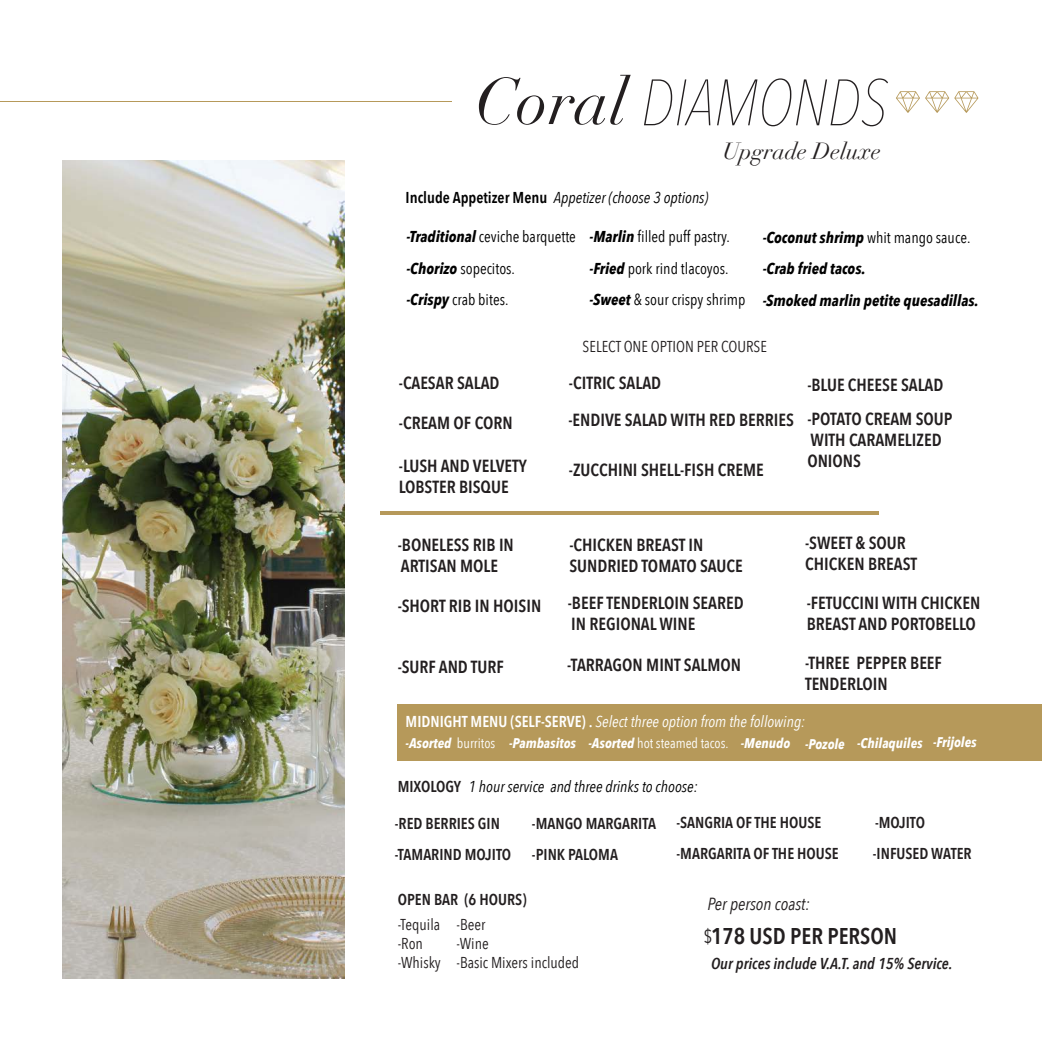
<style>
.page{position:relative;width:1042px;height:1042px;background:#fff}
.page>*{position:absolute;margin:0;border:0;box-sizing:border-box;transform-origin:0 0}
.t1{font:italic 200 64.75px "Avenir Next Condensed";color:#231f20}
.t2{font:600 22.75px "Avenir Next Condensed";color:#231f20}
.t3{font:italic 22.75px "Didot";color:#231f20}
.t4{font:19.25px "Avenir Next Condensed";color:#231f20}
.t5{font:600 17.5px/21px "Avenir Next Condensed";color:#231f20}
.t6{font:italic 17.5px "Avenir Next Condensed";color:#231f20}
.t7{font:15.75px/31.5px "Avenir Next Condensed";color:#000}
.t8{font:600 15.75px "Avenir Next Condensed";color:#231f20}
.t9{font:italic 15.75px "Avenir Next Condensed";color:#000}
.t10{font:15.75px "Avenir Next Condensed";color:#231f20}
.t11{font:italic 15.75px "Avenir Next Condensed";color:#fff}
.t12{font:italic 700 15.75px/31.5px "Avenir Next Condensed";color:#000}
.t13{font:italic 600 15.75px "Avenir Next Condensed";color:#231f20}
.t14{font:italic 700 14px "Avenir Next Condensed";color:#fff}
.t15{font:14px "Avenir Next Condensed";color:#fff}
.s1{font-family:"Didot";font-weight:400}
.s2{font-weight:600;font-style:normal}
.s3{font-weight:700;font-style:italic}
.s4{font-weight:400;font-style:normal}
</style>
<div class="page">
<hr style="left:0;top:101px;width:451px;height:1px;background:#b6995a">
<img style="left:63px;top:160px;width:281px;height:819px">
<hr style="left:380px;top:512px;width:498px;height:3px;background:#b6995a">
<div style="left:398px;top:704px;width:644px;height:57px;background:#b6995a"></div>
<svg style="left:896px;top:91px;width:82px;height:22px"></svg>
<p class="t1" style="left:475px;top:64px;width:414px"><span class="s1">Coral</span> DIAMONDS</p>
<p class="t9" style="left:406px;top:188px;width:304px"><span class="s2">Include Appetizer Menu</span> Appetizer (choose 3 options)</p>
<p class="t3" style="left:722px;top:137px;width:159px">Upgrade Deluxe</p>
<p class="t7" style="left:406px;top:220px;width:171px"><span class="s3">-Traditional</span> ceviche barquette</p>
<p class="t7" style="left:406px;top:251px;width:110px"><span class="s3">-Chorizo</span> sopecitos.</p>
<p class="t7" style="left:406px;top:283px;width:104px"><span class="s3">-Crispy</span> crab bites.</p>
<p class="t7" style="left:590px;top:220px;width:142px"><span class="s3">-Marlin</span> filled puff pastry.</p>
<p class="t7" style="left:590px;top:251px;width:157px"><span class="s3">-Fried</span> pork rind tlacoyos. <span class="s3">-Sweet</span> &amp; sour crispy shrimp</p>
<p class="t7" style="left:763px;top:221px;width:209px"><span class="s3">-Coconut shrimp</span> whit mango sauce.</p>
<p class="t12" style="left:763px;top:253px;width:218px">-Crab fried tacos.<br>-Smoked marlin petite quesadillas.</p>
<p class="t10" style="left:583px;top:333px;width:186px">SELECT ONE OPTION PER COURSE</p>
<p class="t5" style="left:399px;top:371px;width:102px">-CAESAR SALAD</p>
<p class="t5" style="left:807px;top:374px;width:138px">-BLUE CHEESE SALAD</p>
<p class="t5" style="left:569px;top:371px;width:94px">-CITRIC SALAD</p>
<p class="t5" style="left:399px;top:412px;width:115px">-CREAM OF CORN</p>
<p class="t5" style="left:399px;top:455px;width:130px">-LUSH AND VELVETY<br>LOBSTER BISQUE</p>
<p class="t5" style="left:568px;top:409px;width:227px">-ENDIVE SALAD WITH RED BERRIES</p>
<p class="t5" style="left:569px;top:459px;width:196px">-ZUCCHINI SHELL-FISH CREME</p>
<p class="t5" style="left:807px;top:408px;width:147px">-POTATO CREAM SOUP</p>
<p class="t5" style="left:810px;top:429px;width:133px">WITH CARAMELIZED</p>
<p class="t5" style="left:807px;top:450px;width:55px">ONIONS</p>
<p class="t5" style="left:398px;top:533px;width:118px">-BONELESS RIB IN</p>
<p class="t5" style="left:401px;top:554px;width:99px">ARTISAN MOLE</p>
<p class="t5" style="left:569px;top:533px;width:135px">-CHICKEN BREAST IN</p>
<p class="t5" style="left:569px;top:554px;width:175px">SUNDRIED TOMATO SAUCE</p>
<p class="t5" style="left:805px;top:532px;width:102px">-SWEET &amp; SOUR</p>
<p class="t5" style="left:805px;top:553px;width:113px">CHICKEN BREAST</p>
<p class="t5" style="left:398px;top:595px;width:145px">-SHORT RIB IN HOISIN</p>
<p class="t5" style="left:568px;top:592px;width:177px">-BEEF TENDERLOIN SEARED</p>
<p class="t5" style="left:571px;top:613px;width:126px">IN REGIONAL WINE</p>
<p class="t5" style="left:567px;top:654px;width:175px">-TARRAGON MINT SALMON</p>
<p class="t5" style="left:398px;top:655px;width:108px">-SURF AND TURF</p>
<p class="t5" style="left:807px;top:592px;width:175px">-FETUCCINI WITH CHICKEN</p>
<p class="t5" style="left:807px;top:613px;width:171px">BREAST AND PORTOBELLO</p>
<p class="t5" style="left:805px;top:652px;width:138px">-THREE PEPPER BEEF</p>
<p class="t5" style="left:805px;top:673px;width:84px">TENDERLOIN</p>
<p class="t11" style="left:406px;top:712px;width:401px"><span class="s2">MIDNIGHT MENU (SELF-SERVE) .</span> Select three option from the following:</p>
<p class="t14" style="left:406px;top:735px;width:91px">-Asorted <span class="s4">burritos</span></p>
<p class="t14" style="left:509px;top:735px;width:68px">-Pambasitos</p>
<p class="t15" style="left:588px;top:731px;width:141px"><span class="s3">-Asorted</span> hot steamed tacos.</p>
<p class="t14" style="left:741px;top:735px;width:51px">-Menudo</p>
<p class="t14" style="left:805px;top:735px;width:41px">-Pozole</p>
<p class="t14" style="left:857px;top:734px;width:67px">-Chilaquiles</p>
<p class="t14" style="left:933px;top:734px;width:45px">-Frijoles</p>
<p class="t8" style="left:398px;top:773px;width:65px">MIXOLOGY</p>
<p class="t9" style="left:468px;top:777px;width:231px">1 hour service and three drinks to choose:</p>
<p class="t8" style="left:395px;top:810px;width:107px">-RED BERRIES GIN</p>
<p class="t8" style="left:395px;top:841px;width:118px">-TAMARIND MOJITO</p>
<p class="t8" style="left:676px;top:809px;width:146px">-SANGRIA OF THE HOUSE</p>
<p class="t8" style="left:676px;top:840px;width:164px">-MARGARITA OF THE HOUSE</p>
<p class="t8" style="left:532px;top:809px;width:126px">-MANGO MARGARITA</p>
<p class="t8" style="left:532px;top:840px;width:88px">-PINK PALOMA</p>
<p class="t8" style="left:875px;top:809px;width:52px">-MOJITO</p>
<p class="t8" style="left:873px;top:840px;width:100px">-INFUSED WATER</p>
<p class="t8" style="left:398px;top:886px;width:130px">OPEN BAR (6 HOURS)</p>
<p class="t10" style="left:398px;top:911px;width:44px">-Tequila</p>
<p class="t10" style="left:398px;top:930px;width:27px">-Ron</p>
<p class="t10" style="left:398px;top:949px;width:45px">-Whisky</p>
<p class="t10" style="left:456px;top:911px;width:30px">-Beer</p>
<p class="t10" style="left:456px;top:929px;width:34px">-Wine</p>
<p class="t10" style="left:456px;top:948px;width:124px">-Basic Mixers included</p>
<p class="t6" style="left:707px;top:893px;width:104px">Per person coast:</p>
<p class="t4" style="left:703px;top:920px;width:11px">$</p>
<p class="t2" style="left:711px;top:916px;width:188px">178 USD PER PERSON</p>
<p class="t13" style="left:711px;top:954px;width:243px">Our prices include V.A.T. and 15% Service.</p>
</div>
